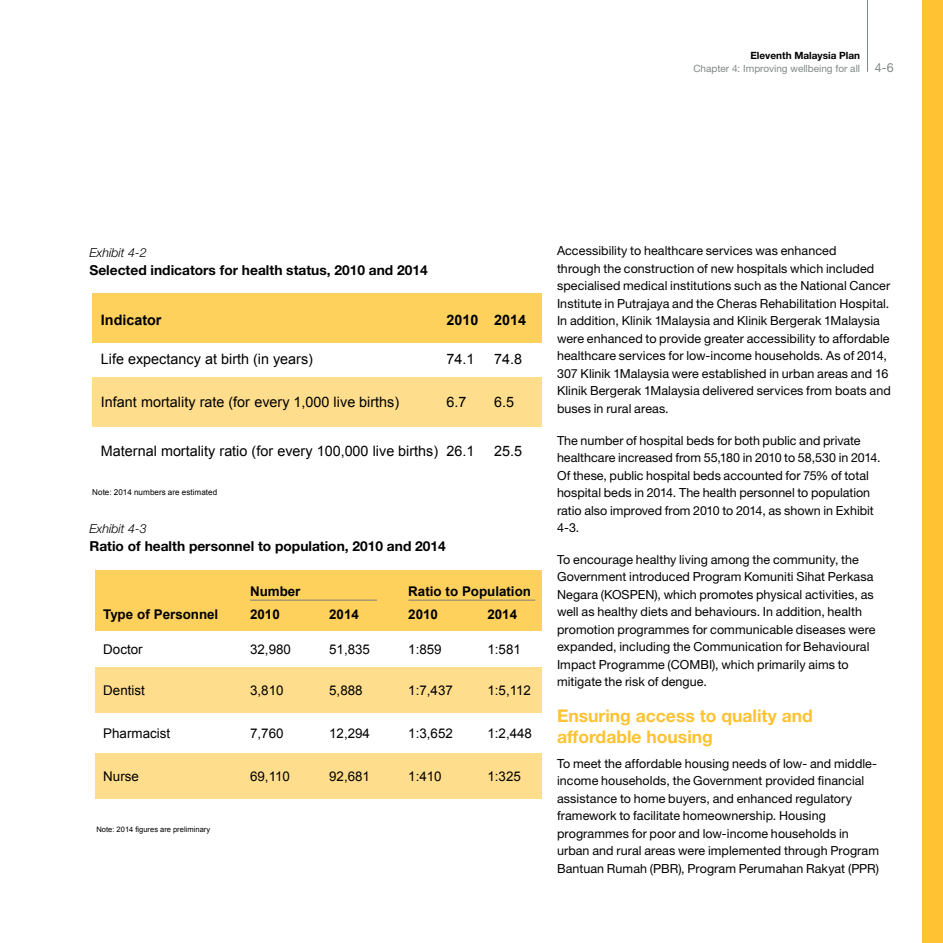
<style>
.page{position:relative;width:943px;height:943px;background:#fff}
.page>*{position:absolute;margin:0;border:0;box-sizing:border-box;transform-origin:0 0}
.t1{font:700 17.5px/21.2px "Helvetica Neue LT Std";color:#fec232}
.t2{font:14.38px "Arial";color:#000}
.t3{font:700 14.38px "Arial";color:#000}
.t4{font:700 13.75px "Helvetica Neue LT Std";color:#000}
.t5{font:13.38px "Arial";color:#000}
.t6{font:700 13.38px "Arial";color:#000}
.t7{font:12.5px/17.5px "Helvetica Neue LT Std";letter-spacing:.005em;color:#000}
.t8{font:italic 300 12.5px "Helvetica Neue LT Std";color:#000}
.t9{font:10px/13.8px "Helvetica Neue LT Std";color:#808787}
.t10{font:8.12px "Arial";letter-spacing:.005em;color:#000}
.t11{font:7.5px "Arial";letter-spacing:.005em;color:#000}
.s1{font-weight:700;color:#000}
.s2{font-size:12.5px}
</style>
<div class="page">
<div style="left:921px;top:0;width:22px;height:943px;background:#fec232"></div>
<hr style="left:867px;top:0;width:1px;height:72px;background:#808787">
<div style="left:92px;top:377px;width:450px;height:49px;background:#fedd8c"></div>
<div style="left:92px;top:294px;width:450px;height:49px;background:#fed05c"></div>
<div style="left:95px;top:753px;width:447px;height:46px;background:#fedd8c"></div>
<div style="left:95px;top:667px;width:447px;height:45px;background:#fedd8c"></div>
<div style="left:95px;top:570px;width:447px;height:60px;background:#fed05c"></div>
<hr style="left:250px;top:600px;width:127px;height:1px;background:#808080">
<hr style="left:408px;top:600px;width:127px;height:1px;background:#808080">
<p class="t9" style="left:693px;top:48px;width:202px;text-indent:57px"><span class="s1">Eleventh Malaysia Plan<br></span>Chapter 4: Improving wellbeing for all <span class="s2">4-6</span></p>
<p class="t8" style="left:89px;top:245px;width:59px">Exhibit 4-2</p>
<p class="t4" style="left:89px;top:261px;width:340px">Selected indicators for health status, 2010 and 2014</p>
<p class="t3" style="left:101px;top:310px;width:62px">Indicator</p>
<p class="t2" style="left:101px;top:350px;width:213px">Life expectancy at birth (in years)</p>
<p class="t2" style="left:101px;top:392px;width:300px">Infant mortality rate (for every 1,000 live births)</p>
<p class="t2" style="left:101px;top:441px;width:339px">Maternal mortality ratio (for every 100,000 live births)</p>
<p class="t10" style="left:35px;top:487px;width:184px"><sup>Chart</sup> <sup>4</sup> Note: 2014 numbers are estimated</p>
<p class="t3" style="left:446px;top:310px;width:33px">2010</p>
<p class="t2" style="left:446px;top:350px;width:29px">74.1</p>
<p class="t2" style="left:446px;top:392px;width:21px">6.7</p>
<p class="t2" style="left:446px;top:441px;width:29px">26.1</p>
<p class="t8" style="left:89px;top:521px;width:59px">Exhibit 4-3</p>
<p class="t4" style="left:89px;top:537px;width:358px">Ratio of health personnel to population, 2010 and 2014</p>
<p class="t3" style="left:494px;top:310px;width:33px">2014</p>
<p class="t2" style="left:494px;top:350px;width:29px">74.8</p>
<p class="t2" style="left:494px;top:392px;width:21px">6.5</p>
<p class="t2" style="left:494px;top:441px;width:29px">25.5</p>
<p class="t6" style="left:250px;top:582px;width:52px">Number</p>
<p class="t6" style="left:408px;top:582px;width:124px">Ratio to Population</p>
<p class="t6" style="left:103px;top:606px;width:117px">Type of Personnel</p>
<p class="t5" style="left:103px;top:640px;width:41px">Doctor</p>
<p class="t5" style="left:103px;top:681px;width:43px">Dentist</p>
<p class="t5" style="left:103px;top:724px;width:69px">Pharmacist</p>
<p class="t5" style="left:103px;top:767px;width:37px">Nurse</p>
<p class="t6" style="left:250px;top:606px;width:31px">2010</p>
<p class="t6" style="left:329px;top:606px;width:31px">2014</p>
<p class="t5" style="left:329px;top:640px;width:42px">51,835</p>
<p class="t5" style="left:329px;top:681px;width:35px">5,888</p>
<p class="t5" style="left:329px;top:724px;width:42px">12,294</p>
<p class="t5" style="left:329px;top:767px;width:42px">92,681</p>
<p class="t5" style="left:250px;top:640px;width:42px">32,980</p>
<p class="t5" style="left:250px;top:681px;width:35px">3,810</p>
<p class="t5" style="left:250px;top:724px;width:35px">7,760</p>
<p class="t5" style="left:250px;top:767px;width:41px">69,110</p>
<p class="t6" style="left:408px;top:606px;width:31px">2010</p>
<p class="t5" style="left:408px;top:640px;width:35px">1:859</p>
<p class="t5" style="left:408px;top:681px;width:46px">1:7,437</p>
<p class="t5" style="left:408px;top:724px;width:46px">1:3,652</p>
<p class="t5" style="left:408px;top:767px;width:35px">1:410</p>
<p class="t6" style="left:487px;top:606px;width:31px">2014</p>
<p class="t5" style="left:487px;top:640px;width:35px">1:581</p>
<p class="t5" style="left:487px;top:681px;width:45px">1:5,112</p>
<p class="t5" style="left:487px;top:724px;width:46px">1:2,448</p>
<p class="t5" style="left:487px;top:767px;width:35px">1:325</p>
<p class="t11" style="left:96px;top:824px;width:115px">Note: 2014 figures are preliminary</p>
<p class="t7" style="left:557px;top:242px;width:335px">Accessibility to healthcare services was enhanced<br>through the construction of new hospitals which included specialised medical institutions such as the National Cancer Institute in Putrajaya and the Cheras Rehabilitation Hospital.<br>In addition, Klinik 1Malaysia and Klinik Bergerak 1Malaysia were enhanced to provide greater accessibility to affordable healthcare services for low-income households. As of 2014, 307 Klinik 1Malaysia were established in urban areas and 16<br>Klinik Bergerak 1Malaysia delivered services from boats and buses in rural areas.</p>
<p class="t7" style="left:557px;top:431px;width:325px">The number of hospital beds for both public and private healthcare increased from 55,180 in 2010 to 58,530 in 2014.<br>Of these, public hospital beds accounted for 75% of total hospital beds in 2014. The health personnel to population ratio also improved from 2010 to 2014, as shown in Exhibit 4-3.</p>
<p class="t7" style="left:557px;top:550px;width:320px">To encourage healthy living among the community, the Government introduced Program Komuniti Sihat Perkasa Negara (KOSPEN), which promotes physical activities, as well as healthy diets and behaviours. In addition, health promotion programmes for communicable diseases were expanded, including the Communication for Behavioural Impact Programme (COMBI), which primarily aims to mitigate the risk of dengue.</p>
<h1 class="t1" style="left:557px;top:704px;width:257px">Ensuring access to quality and affordable housing</h1>
<p class="t7" style="left:557px;top:754px;width:323px">To meet the affordable housing needs of low- and middle&shy;income households, the Government provided financial assistance to home buyers, and enhanced regulatory framework to facilitate homeownership. Housing programmes for poor and low-income households in urban and rural areas were implemented through Program Bantuan Rumah (PBR), Program Perumahan Rakyat (PPR)</p>
</div>
